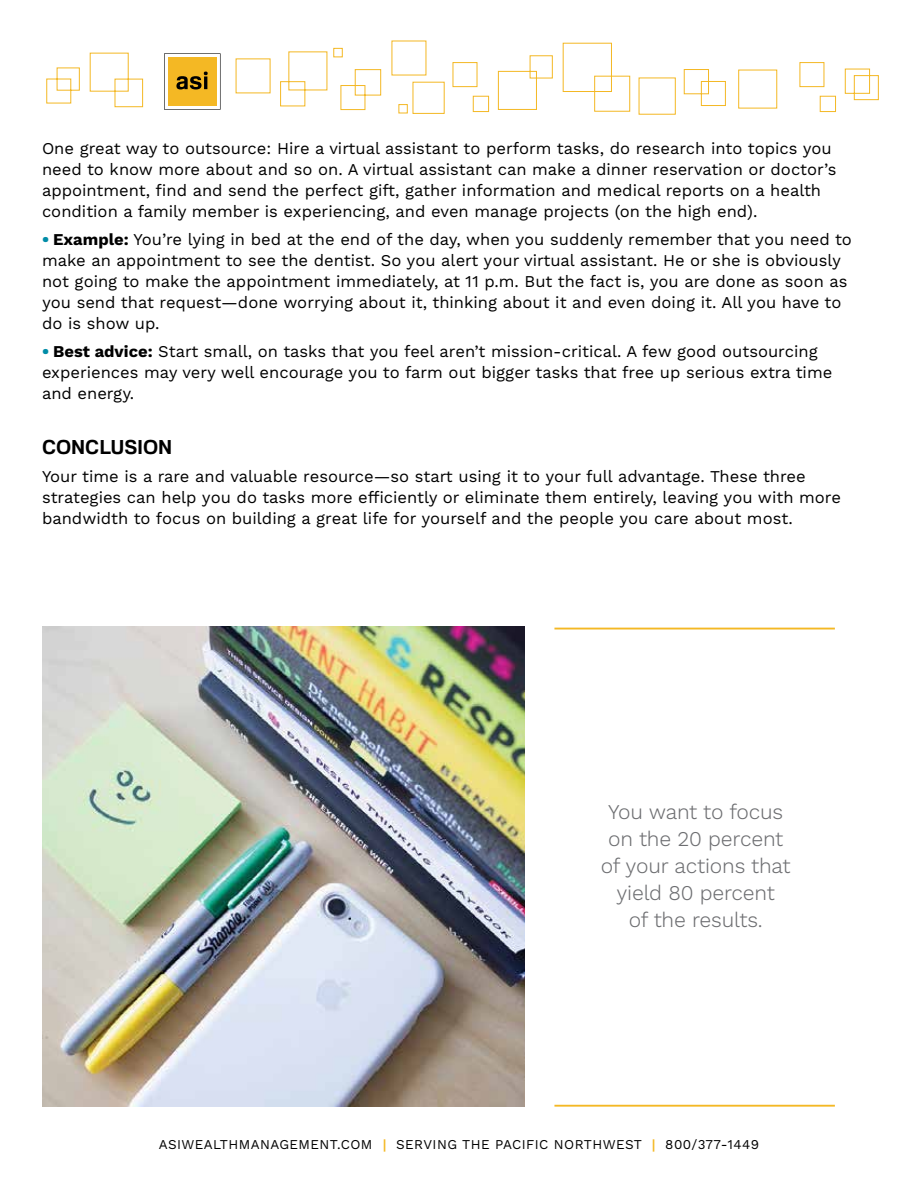
<style>
.page{position:relative;width:918px;height:1188px;background:#fff}
.page>*{position:absolute;margin:0;border:0;box-sizing:border-box;transform-origin:0 0}
.t1{font:300 21px/27px "Work Sans";letter-spacing:-.01em;color:#6d6e71;text-align:center}
.t2{font:700 19.5px "Familiar Pro";color:#000}
.t3{font:16.5px/21px "Work Sans";color:#000}
.t4{font:13.5px "Work Sans";letter-spacing:.03em;color:#000}
.s1{font-weight:800;color:#008ca7}
.s2{font-weight:700}
.s3{font-family:"Familiar Pro";font-weight:700;color:#f4b824}
</style>
<div class="page">
<svg style="left:46px;top:40px;width:833px;height:75px"></svg>
<img style="left:42px;top:626px;width:482px;height:480px">
<hr style="left:554px;top:628px;width:281px;height:1px;background:#f4b824">
<hr style="left:554px;top:1105px;width:281px;height:2px;background:#f4b824">
<p class="t3" style="left:42px;top:139px;width:796px">One great way to outsource: Hire a virtual assistant to perform tasks, do research into topics you need to know more about and so on. A virtual assistant can make a dinner reservation or doctor’s appointment, find and send the perfect gift, gather information and medical reports on a health condition a family member is experiencing, and even manage projects (on the high end).</p>
<p class="t3" style="left:42px;top:230px;width:811px"><span class="s1">•</span> <span class="s2">Example:</span> You’re lying in bed at the end of the day, when you suddenly remember that you need to make an appointment to see the dentist. So you alert your virtual assistant. He or she is obviously not going to make the appointment immediately, at 11 p.m. But the fact is, you are done as soon as you send that request—done worrying about it, thinking about it and even doing it. All you have to do is show up.</p>
<p class="t3" style="left:42px;top:342px;width:792px"><span class="s1">•</span> <span class="s2">Best advice:</span> Start small, on tasks that you feel aren’t mission-critical. A few good outsourcing experiences may very well encourage you to farm out bigger tasks that free up serious extra time and energy.</p>
<p class="t2" style="left:42px;top:436px;width:132px">CONCLUSION</p>
<p class="t3" style="left:42px;top:467px;width:800px">Your time is a rare and valuable resource—so start using it to your full advantage. These three strategies can help you do tasks more efficiently or eliminate them entirely, leaving you with more bandwidth to focus on building a great life for yourself and the people you care about most.</p>
<p class="t1" style="left:601px;top:800px;width:191px">You want to focus on the 20 percent of your actions that yield 80 percent<br>of the results.</p>
<p class="t4" style="left:159px;top:1137px;width:602px">ASIWEALTHMANAGEMENT.COM <span class="s3">|</span> SERVING THE PACIFIC NORTHWEST <span class="s3">|</span> 800/377-1449</p>
</div>
